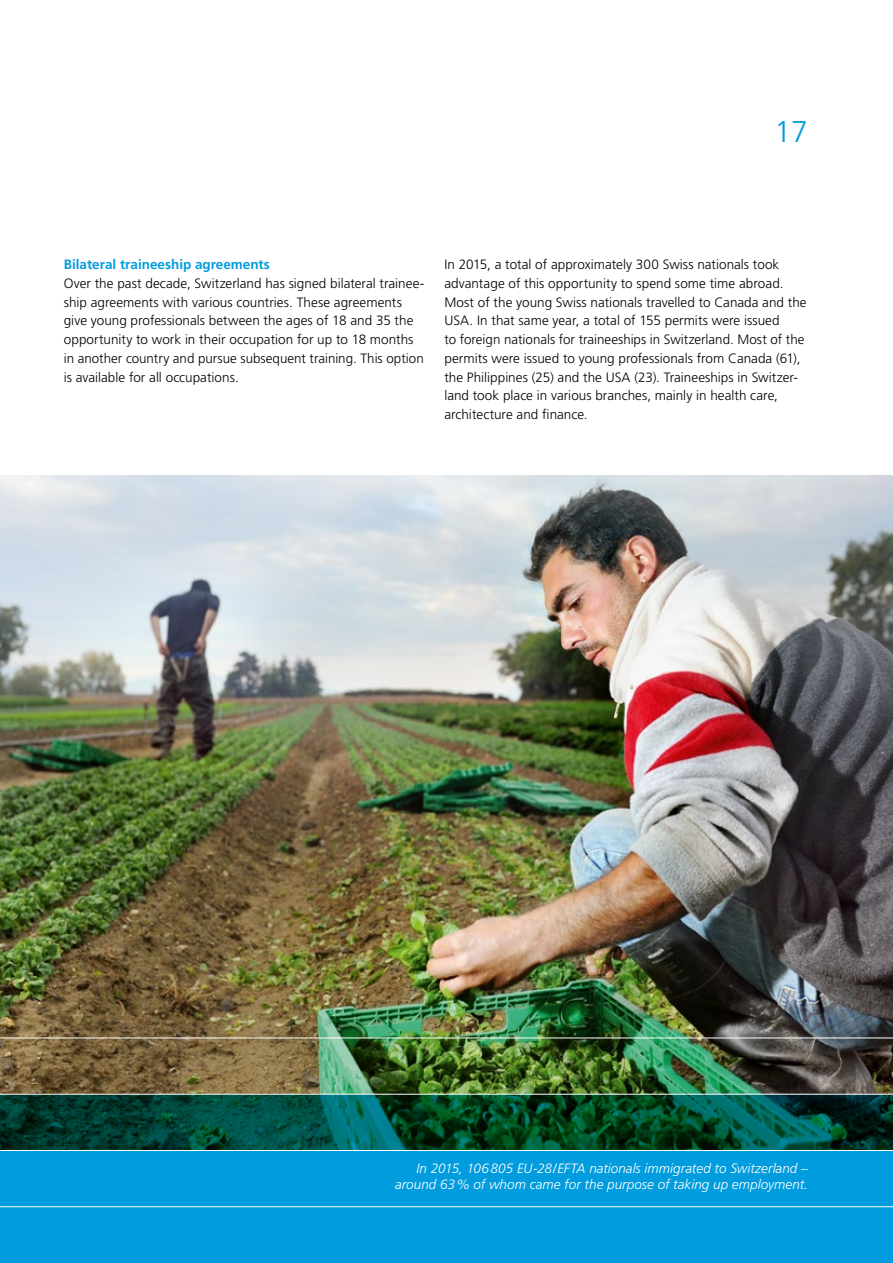
<style>
.page{position:relative;width:893px;height:1263px;background:#fff}
.page>*{position:absolute;margin:0;border:0;box-sizing:border-box;transform-origin:0 0}
.t1{font:300 30px "Frutiger LT Std";color:#009cde}
.P_Text{font:300 13.5px/18.8px "Frutiger LT Std";color:#000}
.t2{font:italic 300 13.5px/16.2px "Frutiger LT Std";color:#fff;text-align:right}
.H4_Untertitel{font:700 13.5px "Frutiger LT Std";color:#009cde}
</style>
<div class="page">
<img style="left:0;top:475px;width:893px;height:619px">
<svg style="left:0;top:1095px;width:893px;height:55px;background:#004735"></svg>
<hr style="left:0;top:1038px;width:893px;height:1px;background:#fff">
<div style="left:0;top:1150px;width:893px;height:113px;background:#009cde"></div>
<hr style="left:0;top:1206px;width:893px;height:1px;background:#fff">
<hr style="left:0;top:1150px;width:893px;height:1px;background:#fff">
<h1 class="t1" style="left:774px;top:114px;width:35px">17</h1>
<h4 class="H4_Untertitel" style="left:64px;top:256px;width:208px">Bilateral traineeship agreements</h4>
<p class="P_Text" style="left:64px;top:274px;width:362px">Over the past decade, Switzerland has signed bilateral trainee&shy;ship agreements with various countries. These agreements give young professionals between the ages of 18 and 35 the opportunity to work in their occupation for up to 18 months in another country and pursue subsequent training. This option is available for all occupations.</p>
<p class="P_Text" style="left:444px;top:255px;width:364px">In 2015, a total of approximately 300 Swiss nationals took advantage of this opportunity to spend some time abroad.<br>Most of the young Swiss nationals travelled to Canada and the USA. In that same year, a total of 155 permits were issued<br>to foreign nationals for traineeships in Switzerland. Most of the permits were issued to young professionals from Canada (61), the Philippines (25) and the USA (23). Traineeships in Switzer&shy;land took place in various branches, mainly in health care, architecture and finance.</p>
<p class="t2" style="left:395px;top:1160px;width:414px">In 2015, 106805 EU-28/EFTA nationals immigrated to Switzerland – around 63% of whom came for the purpose of taking up employment.</p>
</div>
